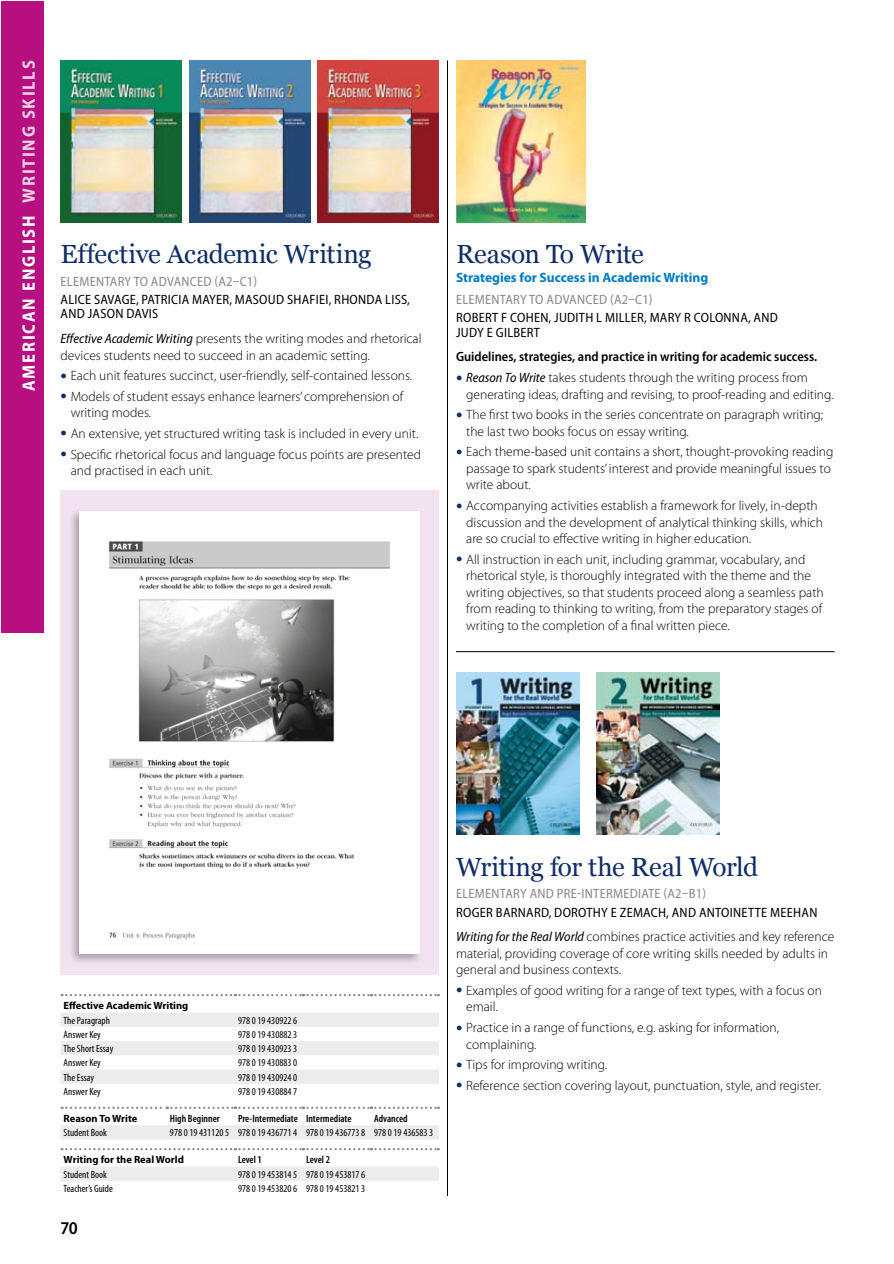
<style>
.page{position:relative;width:894px;height:1264px;background:#fff}
.page>*{position:absolute;margin:0;border:0;box-sizing:border-box;transform-origin:0 0}
.t1{font:26.25px "Georgia";letter-spacing:-.02em;color:#102d69}
.t2{font:700 semi-condensed 18px "Myriad Pro";letter-spacing:.095em;color:#fff}
.t3{font:600 semi-condensed 18px "Myriad Pro";color:#000}
.t4{font:300 13.5px/16.5px "Myriad Pro";color:#000}
.t5{font:semi-condensed 13.5px/14.2px "Myriad Pro";letter-spacing:.02em;color:#000}
.t6{font:semi-condensed 13.5px "Myriad Pro";letter-spacing:.02em;color:#878787}
.t7{font:600 semi-condensed 13.5px "Myriad Pro";color:#000}
.t8{font:700 13.5px "Myriad Pro";color:#007bc4}
.t9{font:condensed 10.5px "Myriad Pro";color:#000}
.t10{font:600 condensed 10.5px "Myriad Pro";color:#000}
.t11{font:700 10.5px "Myriad Pro";color:#000}
.s1{color:#ebcde4}
.s2{font-weight:400;font-stretch:semi-condensed}
.s3{font-weight:400;font-style:italic;font-stretch:semi-condensed}
.s4{font-weight:400;font-stretch:semi-condensed;font-size:23.25px;color:#102d69}
.s5{font-style:italic}
.s6{font-weight:300;font-stretch:normal}
</style>
<div class="page">
<div style="left:60px;top:490px;width:379px;height:485px;background:#f3e2f0"></div>
<div style="left:1px;top:1px;width:42px;height:631px;background:#b70e80"></div>
<hr style="left:447px;top:60px;width:1px;height:1136px;background:#000">
<div style="left:60px;top:1013px;width:379px;height:14px;background:#ececec"></div>
<svg style="left:60px;top:1041px;width:379px;height:43px"></svg>
<svg style="left:62px;top:994px;width:377px;height:2px"></svg>
<div style="left:60px;top:1125px;width:379px;height:14px;background:#ececec"></div>
<svg style="left:62px;top:1106px;width:377px;height:3px"></svg>
<div style="left:60px;top:1167px;width:379px;height:14px;background:#ececec"></div>
<svg style="left:62px;top:1148px;width:377px;height:2px"></svg>
<hr style="left:456px;top:651px;width:378px;height:1px;background:#000">
<img style="left:60px;top:60px;width:122px;height:162px">
<img style="left:189px;top:60px;width:121px;height:162px">
<img style="left:318px;top:60px;width:121px;height:162px">
<img style="left:456px;top:60px;width:130px;height:162px">
<div style="left:68px;top:508px;width:355px;height:457px;background:#000;opacity:.3"></div>
<img style="left:80px;top:511px;width:340px;height:442px">
<img style="left:456px;top:673px;width:123px;height:161px">
<img style="left:596px;top:673px;width:124px;height:161px">
<h2 class="t2" style="left:19px;top:391px;width:332px;rotate:-90deg">American English <span class="s1">Writing Skills</span></h2>
<h1 class="t1" style="left:60px;top:238px;width:313px">Effective Academic Writing</h1>
<p class="t6" style="left:61px;top:274px;width:198px">ELEMENTARY TO ADVANCED (A2–C1)</p>
<p class="t5" style="left:61px;top:293px;width:331px">ALICE SAVAGE, PATRICIA MAYER, MASOUD SHAFIEI, RHONDA LISS</p>
<p class="t5" style="left:407px;top:293px;width:4px">,</p>
<p class="t4" style="left:60px;top:302px;width:363px;line-height:24.8px"><span class="s2">AND JASON DAVIS<br></span><span class="s3">Effective Academic Writing</span> presents the writing modes and rhetorical</p>
<p class="t4" style="left:60px;top:347px;width:311px">devices students need to succeed in an academic setting.</p>
<p class="t4" style="left:60px;top:368px;width:353px"><span class="s4">•</span> Each unit features succinct, user-friendly, self-contained lessons.</p>
<p class="t4" style="left:71px;top:388px;width:334px;text-indent:-10px"><span class="s4">•</span> Models of student essays enhance learners’ comprehension of writing modes.</p>
<p class="t4" style="left:60px;top:425px;width:359px"><span class="s4">•</span> An extensive, yet structured writing task is included in every unit.</p>
<p class="t4" style="left:71px;top:446px;width:352px;text-indent:-10px"><span class="s4">•</span> Specific rhetorical focus and language focus points are presented and practised in each unit.</p>
<h1 class="t1" style="left:456px;top:238px;width:189px">Reason To Write</h1>
<p class="t8" style="left:456px;top:268px;width:254px">Strategies for Success in Academic Writing</p>
<p class="t6" style="left:456px;top:292px;width:198px">ELEMENTARY TO ADVANCED (A2–C1)</p>
<p class="t5" style="left:456px;top:311px;width:323px">ROBERT F COHEN, JUDITH L MI LLER, MARY R COLONNA, AND<br>JUDY E GILBERT</p>
<p class="t7" style="left:456px;top:349px;width:363px">Guidelines, strategies, and practice in writing for academic success.</p>
<p class="t4" style="left:466px;top:369px;width:369px;text-indent:-10px"><span class="s4">•</span> <span class="s3">Reason To Write</span> takes students through the writing process from generating ideas, drafting and revising, to proof-reading and editing.</p>
<p class="t4" style="left:466px;top:407px;width:358px;text-indent:-10px"><span class="s4">•</span> The first two books in the series concentrate on paragraph writing; the last two books focus on essay writing.</p>
<p class="t4" style="left:466px;top:444px;width:369px;text-indent:-10px"><span class="s4">•</span> Each theme-based unit contains a short, thought-provoking reading passage to spark students’ interest and provide meaningful issues to write about.</p>
<p class="t4" style="left:466px;top:497px;width:358px;text-indent:-10px"><span class="s4">•</span> Accompanying activities establish a framework for lively, in-depth discussion and the development of analytical thinking skills, which are so crucial to effective writing in higher education.</p>
<p class="t4" style="left:466px;top:551px;width:359px;text-indent:-10px"><span class="s4">•</span> All instruction in each unit, including grammar, vocabulary, and rhetorical style, is thoroughly integrated with the theme and the writing objectives, so that students proceed along a seamless path from reading to thinking to writing, from the preparatory stages of writing to the completion of a final written piece.</p>
<p class="t11" style="left:64px;top:999px;width:126px">Effective Academic Writing</p>
<p class="t9" style="left:64px;top:1014px;width:48px">The Paragraph</p>
<p class="t9" style="left:238px;top:1014px;width:61px">978 0 19 430922 6</p>
<p class="t9" style="left:64px;top:1028px;width:39px">Answer Key</p>
<p class="t9" style="left:238px;top:1028px;width:61px">978 0 19 430882 3</p>
<p class="t9" style="left:64px;top:1042px;width:51px">The Short Essay</p>
<p class="t9" style="left:238px;top:1042px;width:61px">978 0 19 430923 3</p>
<p class="t9" style="left:64px;top:1056px;width:39px">Answer Key</p>
<p class="t9" style="left:238px;top:1056px;width:61px">978 0 19 430883 0</p>
<p class="t9" style="left:64px;top:1071px;width:32px">The Essay</p>
<p class="t9" style="left:238px;top:1071px;width:61px">978 0 19 430924 0</p>
<p class="t9" style="left:64px;top:1085px;width:39px">Answer Key</p>
<p class="t9" style="left:238px;top:1085px;width:61px">978 0 19 430884 7</p>
<p class="t11" style="left:64px;top:1111px;width:75px">Reason To Write</p>
<p class="t10" style="left:170px;top:1113px;width:51px">High Beginner</p>
<p class="t10" style="left:238px;top:1113px;width:115px">Pre-Intermediate Intermediate</p>
<p class="t10" style="left:374px;top:1113px;width:35px">Advanced</p>
<p class="t9" style="left:64px;top:1126px;width:45px">Student Book</p>
<p class="t9" style="left:170px;top:1126px;width:265px">978 0 19 431120 5 978 0 19 436771 4 978 0 19 436773 8 978 0 19 436583 3</p>
<p class="t11" style="left:64px;top:1153px;width:122px">Writing for the Real World</p>
<p class="t10" style="left:238px;top:1154px;width:25px">Level 1</p>
<p class="t10" style="left:306px;top:1154px;width:25px">Level 2</p>
<p class="t9" style="left:64px;top:1168px;width:45px">Student Book</p>
<p class="t9" style="left:238px;top:1168px;width:129px">978 0 19 453814 5 978 0 19 453817 6</p>
<p class="t9" style="left:64px;top:1182px;width:51px">Teacher’s Guide</p>
<p class="t9" style="left:238px;top:1182px;width:129px">978 0 19 453820 6 978 0 19 453821 3</p>
<h2 class="t3" style="left:60px;top:1218px;width:19px">70</h2>
<h1 class="t1" style="left:456px;top:850px;width:304px">Writing for the Real World</h1>
<p class="t6" style="left:456px;top:886px;width:44px">ELEMENTARY</p>
<p class="t6" style="left:530px;top:886px;width:178px">AND PRE-INTERMEDIATE (A2–B1)</p>
<p class="t5" style="left:456px;top:900px;width:380px;line-height:24.8px">ROGER BARNARD, DOROTHY E ZEMACH, AND ANTOINETTE MEEHAN<br><span class="s5">Writing for the Real World</span> <span class="s6">combines practice activities and key reference</span></p>
<p class="t4" style="left:456px;top:945px;width:374px">material, providing coverage of core writing skills needed by adults in general and business contexts.</p>
<p class="t4" style="left:466px;top:982px;width:357px;text-indent:-10px"><span class="s4">•</span> Examples of good writing for a range of text types, with a focus on email.</p>
<p class="t4" style="left:466px;top:1019px;width:314px;text-indent:-10px"><span class="s4">•</span> Practice in a range of functions, e.g. asking for information, complaining.</p>
<p class="t4" style="left:456px;top:1056px;width:153px"><span class="s4">•</span> Tips for improving writing.</p>
<p class="t4" style="left:456px;top:1077px;width:367px"><span class="s4">•</span> Reference section covering layout, punctuation, style, and register.</p>
</div>
